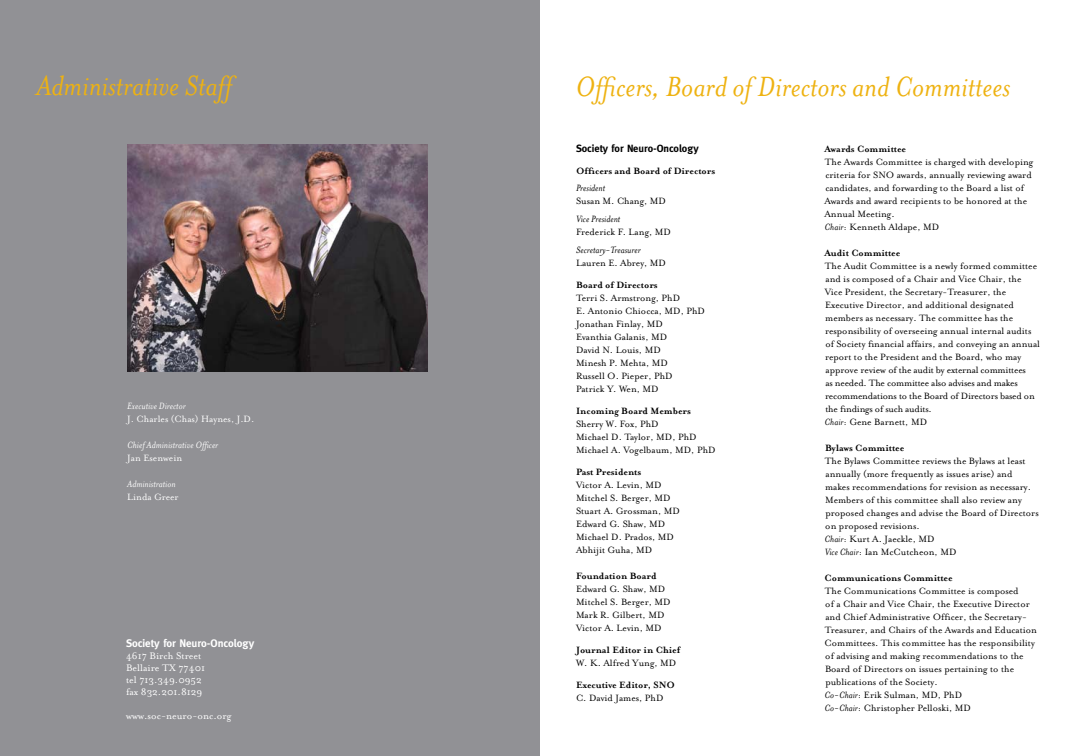
<style>
.page{position:relative;width:1080px;height:756px;background:#fff}
.page>*{position:absolute;margin:0;border:0;box-sizing:border-box;transform-origin:0 0}
.t1{font:italic 32px "Mrs Eaves";color:#eeb211}
.t2{font:11px/12px "Mrs Eaves Roman";color:#fff}
.t3{font:700 11px "Meta";color:#fff}
.t4{font:10.5px/13px "Mrs Eaves Roman";color:#000}
.t5{font:700 10.5px "Mrs Eaves";color:#000}
.t6{font:italic 10.5px "Mrs Eaves";color:#fff}
.t7{font:10.5px "Mrs Eaves Roman";color:#fff}
.t8{font:italic 10.5px "Mrs Eaves";color:#000}
.t9{font:700 10.5px "Meta";color:#000}
.s1{font-family:"Mrs Eaves";font-style:italic}
</style>
<div class="page">
<div style="left:0;top:0;width:540px;height:756px;background:#919195"></div>
<img style="left:127px;top:144px;width:301px;height:228px">
<h1 class="t1" style="left:36px;top:69px;width:198px">Administrative Staff</h1>
<p class="t6" style="left:127px;top:400px;width:60px">Executive Director</p>
<p class="t7" style="left:127px;top:413px;width:129px">J. Charles (Chas) Haynes, J.D.</p>
<p class="t6" style="left:127px;top:439px;width:93px">Chief Administrative Officer</p>
<p class="t7" style="left:127px;top:452px;width:56px">Jan Esenwein</p>
<p class="t6" style="left:127px;top:478px;width:50px">Administration</p>
<p class="t7" style="left:127px;top:491px;width:53px">Linda Greer</p>
<p class="t3" style="left:126px;top:637px;width:130px">Society for Neuro-Oncology</p>
<p class="t2" style="left:126px;top:650px;width:81px">4617 Birch Street<br>Bellaire TX 77401 tel 713.349.0952 fax 832.201.8129</p>
<p class="t2" style="left:126px;top:710px;width:107px">www.soc-neuro-onc.org</p>
<h1 class="t1" style="left:575px;top:70px;width:437px">Officers, Board of Directors and Committees</h1>
<p class="t9" style="left:576px;top:142px;width:124px">Society for Neuro-Oncology</p>
<p class="t5" style="left:576px;top:165px;width:141px">Officers and Board of Directors</p>
<p class="t8" style="left:576px;top:182px;width:31px">President</p>
<p class="t4" style="left:576px;top:195px;width:92px">Susan M. Chang, MD</p>
<p class="t8" style="left:576px;top:213px;width:46px">Vice President</p>
<p class="t4" style="left:576px;top:226px;width:97px">Frederick F. Lang, MD</p>
<p class="t8" style="left:576px;top:244px;width:66px">Secretary-Treasurer</p>
<p class="t4" style="left:576px;top:257px;width:92px">Lauren E. Abrey, MD</p>
<p class="t5" style="left:576px;top:279px;width:83px">Board of Directors</p>
<p class="t4" style="left:576px;top:292px;width:131px">Terri S. Armstrong, PhD<br>E. Antonio Chiocca, MD, PhD<br>Jonathan Finlay, MD<br>Evanthia Galanis, MD<br>David N. Louis, MD<br>Minesh P. Mehta, MD<br>Russell O. Pieper, PhD<br>Patrick Y. Wen, MD</p>
<p class="t5" style="left:576px;top:405px;width:116px">Incoming Board Members</p>
<p class="t4" style="left:576px;top:418px;width:141px">Sherry W. Fox, PhD<br>Michael D. Taylor, MD, PhD<br>Michael A. Vogelbaum, MD, PhD</p>
<p class="t5" style="left:576px;top:466px;width:67px">Past Presidents</p>
<p class="t4" style="left:576px;top:479px;width:105px">Victor A. Levin, MD<br>Mitchel S. Berger, MD<br>Stuart A. Grossman, MD<br>Edward G. Shaw, MD<br>Michael D. Prados, MD<br>Abhijit Guha, MD</p>
<p class="t5" style="left:576px;top:570px;width:82px">Foundation Board</p>
<p class="t4" style="left:576px;top:583px;width:96px">Edward G. Shaw, MD<br>Mitchel S. Berger, MD<br>Mark R. Gilbert, MD<br>Victor A. Levin, MD</p>
<p class="t5" style="left:576px;top:644px;width:106px">Journal Editor in Chief</p>
<p class="t4" style="left:576px;top:657px;width:102px">W. K. Alfred Yung, MD</p>
<p class="t5" style="left:576px;top:679px;width:100px">Executive Editor, SNO</p>
<p class="t4" style="left:576px;top:692px;width:89px">C. David James, PhD</p>
<p class="t5" style="left:824px;top:142px;width:83px">Awards Committee</p>
<p class="t4" style="left:824px;top:155px;width:210px">The Awards Committee is charged with developing criteria for SNO awards, annually reviewing award candidates, and forwarding to the Board a list of Awards and award recipients to be honored at the Annual Meeting.<br><span class="s1">Chair</span>: Kenneth Aldape, MD</p>
<p class="t5" style="left:824px;top:246px;width:77px">Audit Committee</p>
<p class="t4" style="left:825px;top:259px;width:217px">The Audit Committee is a newly formed committee and is composed of a Chair and Vice Chair, the Vice President, the Secretary-Treasurer, the Executive Director, and additional designated members as necessary. The committee has the responsibility of overseeing annual internal audits of Society financial affairs, and conveying an annual report to the President and the Board, who may approve review of the audit by external committees<br>as needed. The committee also advises and makes recommendations to the Board of Directors based on the findings of such audits.<br><span class="s1">Chair</span>: Gene Barnett, MD</p>
<p class="t5" style="left:825px;top:441px;width:81px">Bylaws Committee</p>
<p class="t4" style="left:825px;top:454px;width:216px">The Bylaws Committee reviews the Bylaws at least annually (more frequently as issues arise) and makes recommendations for revision as necessary.<br>Members of this committee shall also review any proposed changes and advise the Board of Directors on proposed revisions.<br><span class="s1">Chair</span>: Kurt A. Jaeckle, MD<br><span class="s1">Vice Chair</span>: Ian McCutcheon, MD</p>
<p class="t5" style="left:825px;top:571px;width:130px">Communications Committee</p>
<p class="t4" style="left:825px;top:584px;width:214px">The Communications Committee is composed<br>of a Chair and Vice Chair, the Executive Director and Chief Administrative Officer, the Secretary-Treasurer, and Chairs of the Awards and Education Committees. This committee has the responsibility of advising and making recommendations to the Board of Directors on issues pertaining to the publications of the Society.<br><span class="s1">Co-Chair</span>: Erik Sulman, MD, PhD<br><span class="s1">Co-Chair</span>: Christopher Pelloski, MD</p>
</div>
